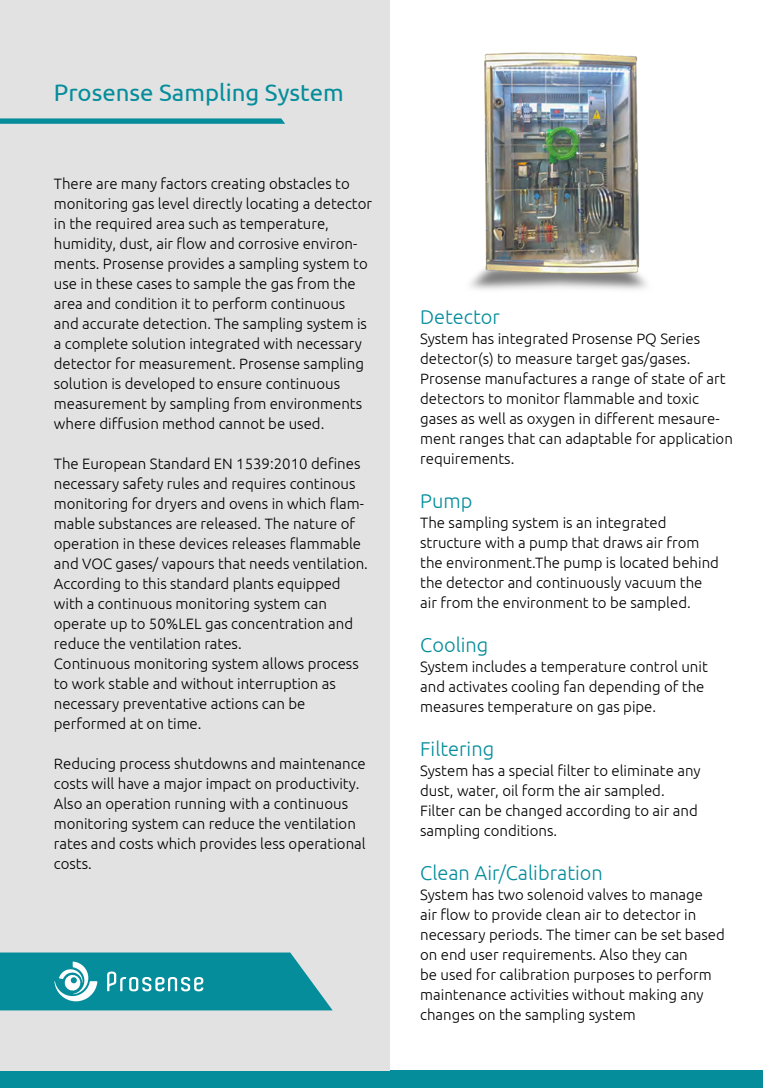
<style>
.page{position:relative;width:780px;height:1088px;background:#fff}
.page>*{position:absolute;margin:0;border:0;box-sizing:border-box;transform-origin:0 0}
.t1{font:24px "Ubuntu";color:#058d9b}
.t2{font:300 20px "Ubuntu";color:#058d9b}
.t3{font:300 15px/20px "Ubuntu";color:#000}
</style>
<div class="page">
<div style="left:0;top:1070px;width:762px;height:18px;background:#058d9b"></div>
<div style="left:0;top:0;width:390px;height:1070px;background:#e2e2e2"></div>
<img style="left:470px;top:52px;width:177px;height:238px">
<svg style="left:0;top:952px;width:332px;height:58px;background:#249aa6"></svg>
<svg style="left:0;top:118px;width:285px;height:6px;background:#1d96a2"></svg>
<h1 class="t1" style="left:54px;top:78px;width:291px">Prosense Sampling System</h1>
<p class="t3" style="left:54px;top:173px;width:320px">There are many factors creating obstacles to monitoring gas level directly locating a detector in the required area such as temperature, humidity, dust, air flow and corrosive environ&shy;ments. Prosense provides a sampling system to use in these cases to sample the gas from the area and condition it to perform continuous and accurate detection. The sampling system is a complete solution integrated with necessary detector for measurement. Prosense sampling solution is developed to ensure continuous measurement by sampling from environments where diffusion method cannot be used.</p>
<p class="t3" style="left:54px;top:453px;width:315px">The European Standard EN 1539:2010 defines necessary safety rules and requires continous monitoring for dryers and ovens in which flam&shy;mable substances are released. The nature of operation in these devices releases flammable and VOC gases/ vapours that needs ventilation.<br>According to this standard plants equipped with a continuous monitoring system can operate up to 50%LEL gas concentration and reduce the ventilation rates.<br>Continuous monitoring system allows process to work stable and without interruption as necessary preventative actions can be performed at on time.</p>
<p class="t3" style="left:54px;top:753px;width:313px">Reducing process shutdowns and maintenance costs will have a major impact on productivity.<br>Also an operation running with a continuous monitoring system can reduce the ventilation rates and costs which provides less operational costs.</p>
<h2 class="t2" style="left:420px;top:304px;width:81px">Detector</h2>
<p class="t3" style="left:420px;top:328px;width:314px">System has integrated Prosense PQ Series detector(s) to measure target gas/gases.<br>Prosense manufactures a range of state of art detectors to monitor flammable and toxic gases as well as oxygen in different mesaure&shy;ment ranges that can adaptable for application requirements.</p>
<h2 class="t2" style="left:420px;top:488px;width:54px">Pump</h2>
<p class="t3" style="left:420px;top:512px;width:300px">The sampling system is an integrated structure with a pump that draws air from the environment.The pump is located behind the detector and continuously vacuum the air from the environment to be sampled.</p>
<h2 class="t2" style="left:420px;top:632px;width:70px">Cooling</h2>
<p class="t3" style="left:420px;top:656px;width:289px">System includes a temperature control unit and activates cooling fan depending of the measures temperature on gas pipe.</p>
<h2 class="t2" style="left:420px;top:736px;width:75px">Filtering</h2>
<p class="t3" style="left:420px;top:760px;width:282px">System has a special filter to eliminate any dust, water, oil form the air sampled.<br>Filter can be changed according to air and sampling conditions.</p>
<h2 class="t2" style="left:420px;top:860px;width:184px">Clean Air/Calibration</h2>
<p class="t3" style="left:420px;top:884px;width:306px">System has two solenoid valves to manage<br>air flow to provide clean air to detector in necessary periods. The timer can be set based on end user requirements. Also they can<br>be used for calibration purposes to perform maintenance activities without making any changes on the sampling system</p>
</div>
